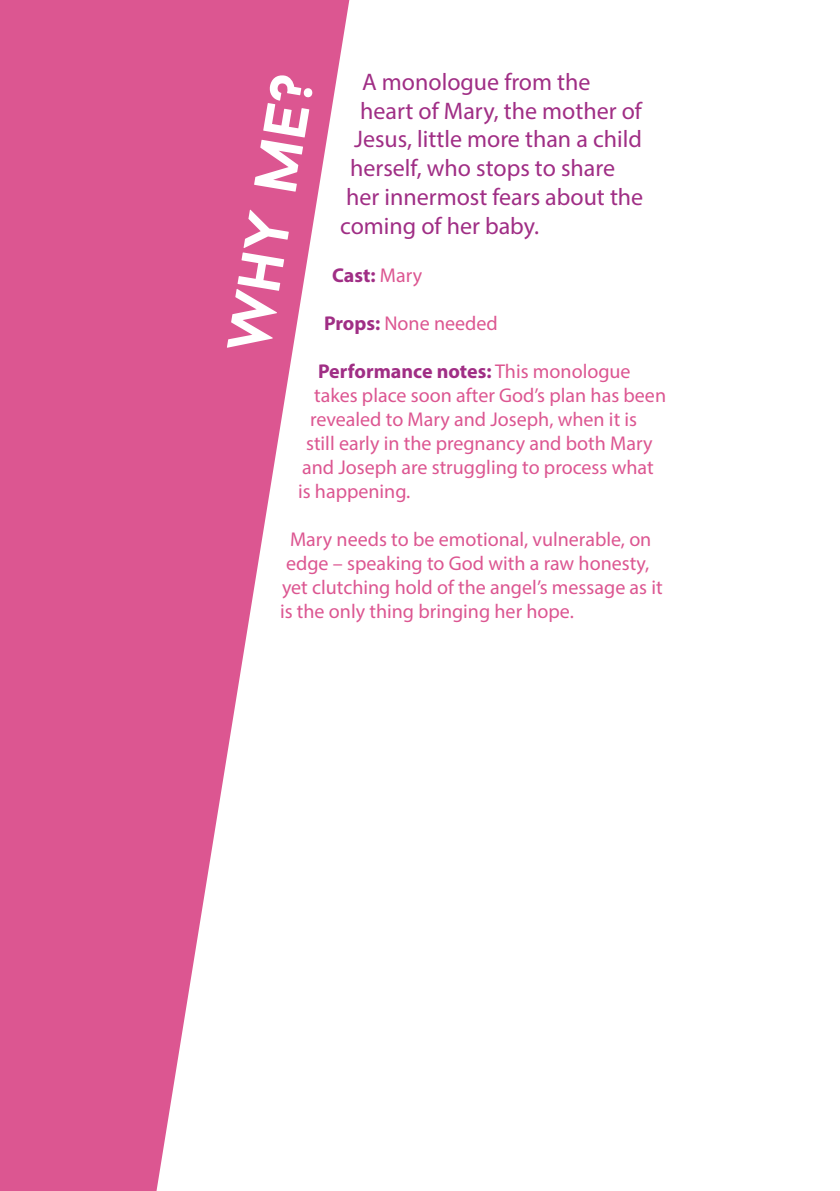
<style>
.page{position:relative;width:840px;height:1191px;background:#fff}
.page>*{position:absolute;margin:0;border:0;box-sizing:border-box;transform-origin:0 0}
.t1{font:700 60px "Baron Neue";color:#fff}
.t2{font:24px "Myriad Pro";color:#a02e85}
.t3{font:20px "Myriad Pro";color:#dc5691}
.t4{font:700 20px "Myriad Pro";color:#a02e85}
.s1{font-weight:400;color:#dc5691}
.s2{font-weight:700;color:#a02e85}
</style>
<div class="page">
<svg style="left:0;top:0;width:349px;height:1191px;fill:#dc5691"></svg>
<p class="t2" style="left:362px;top:67px;width:230px">A monologue from the</p>
<p class="t2" style="left:360px;top:96px;width:283px">heart of Mary, the mother of</p>
<p class="t2" style="left:354px;top:124px;width:289px">Jesus, little more than a child</p>
<p class="t2" style="left:350px;top:153px;width:266px">herself, who stops to share</p>
<p class="t2" style="left:346px;top:182px;width:298px">her innermost fears about the</p>
<p class="t2" style="left:340px;top:211px;width:200px">coming of her baby.</p>
<p class="t4" style="left:332px;top:262px;width:92px">Cast: <span class="s1">Mary</span></p>
<p class="t3" style="left:324px;top:311px;width:175px"><span class="s2">Props:</span> None needed</p>
<p class="t4" style="left:318px;top:358px;width:314px">Performance notes: <span class="s1">This monologue</span></p>
<p class="t3" style="left:314px;top:383px;width:353px">takes place soon after God’s plan has been</p>
<p class="t3" style="left:310px;top:407px;width:328px">revealed to Mary and Joseph, when it is</p>
<p class="t3" style="left:306px;top:431px;width:348px">still early in the pregnancy and both Mary</p>
<p class="t3" style="left:302px;top:455px;width:353px">and Joseph are struggling to process what</p>
<p class="t3" style="left:298px;top:479px;width:114px">is happening.</p>
<p class="t3" style="left:290px;top:527px;width:362px">Mary needs to be emotional, vulnerable, on</p>
<p class="t3" style="left:286px;top:551px;width:364px">edge – speaking to God with a raw honesty,</p>
<p class="t3" style="left:282px;top:575px;width:382px">yet clutching hold of the angel’s message as it</p>
<p class="t3" style="left:280px;top:599px;width:295px">is the only thing bringing her hope.</p>
<h1 class="t1" style="left:211px;top:346px;width:283px;rotate:-81deg">WHY ME?</h1>
</div>
